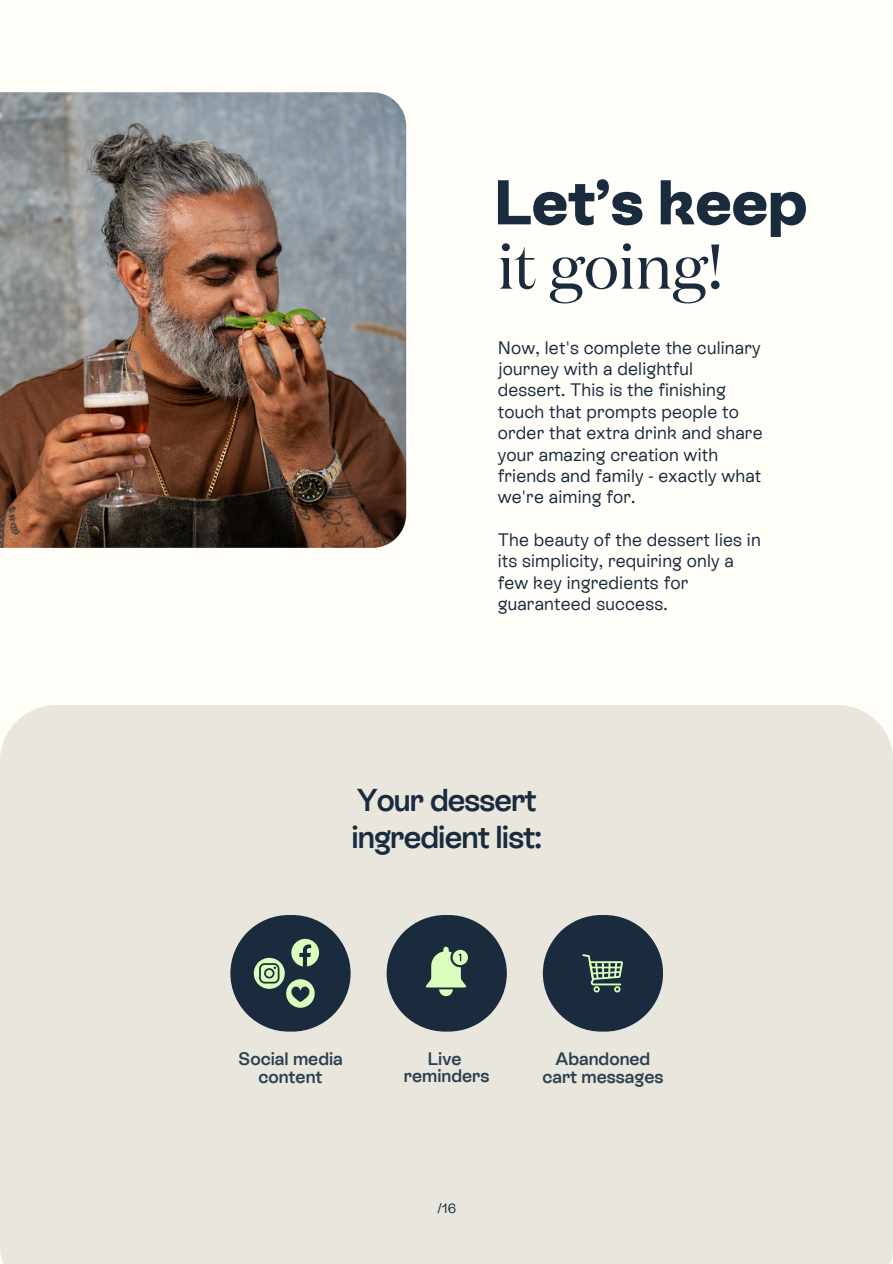
<style>
.page{position:relative;width:893px;height:1264px;background:#fff}
.page>*{position:absolute;margin:0;border:0;box-sizing:border-box;transform-origin:0 0}
.t1{font:800 63px "ES Rebond Grotesque";color:#192b3d}
.t2{font:63px "Domaine Display";color:#192b3d}
.t3{font:600 31.5px/37.2px "ES Rebond Grotesque";letter-spacing:-.03em;color:#192b3d}
.t4{font:18px/21.3px "ES Rebond Grotesque";letter-spacing:.01em;color:#192b3d}
.t5{font:600 18px/18px "ES Rebond Grotesque";color:#2c3f51;text-align:center}
.t6{font:13.5px "ES Rebond Grotesque";color:#192b3d}
</style>
<div class="page">
<div style="left:0;top:0;width:892px;height:1263px;background:#fffef9"></div>
<img style="left:0;top:92px;width:406px;height:456px">
<div style="left:0;top:705px;width:892px;height:558px;background:#e9e7dd"></div>
<svg style="left:543px;top:915px;width:120px;height:116px;background:#4a5962"></svg>
<svg style="left:230px;top:915px;width:120px;height:116px;background:#58686b"></svg>
<svg style="left:386px;top:915px;width:121px;height:116px;background:#556469"></svg>
<h1 class="t1" style="left:493px;top:166px;width:315px">Let’s keep</h1>
<h1 class="t2" style="left:497px;top:224px;width:227px">it going!</h1>
<p class="t4" style="left:497px;top:336px;width:266px">Now, let's complete the culinary journey with a delightful dessert. This is the finishing touch that prompts people to order that extra drink and share your amazing creation with friends and family - exactly what we're aiming for.</p>
<p class="t4" style="left:497px;top:529px;width:264px">The beauty of the dessert lies in its simplicity, requiring only a few key ingredients for guaranteed success.</p>
<h2 class="t3" style="left:351px;top:781px;width:192px">Your dessert ingredient list:</h2>
<p class="t5" style="left:238px;top:1049px;width:106px">Social media content</p>
<p class="t5" style="left:404px;top:1050px;width:87px;line-height:16.8px">Live reminders</p>
<p class="t5" style="left:542px;top:1049px;width:123px">Abandoned cart messages</p>
<p class="t6" style="left:437px;top:1200px;width:21px">/16</p>
</div>
